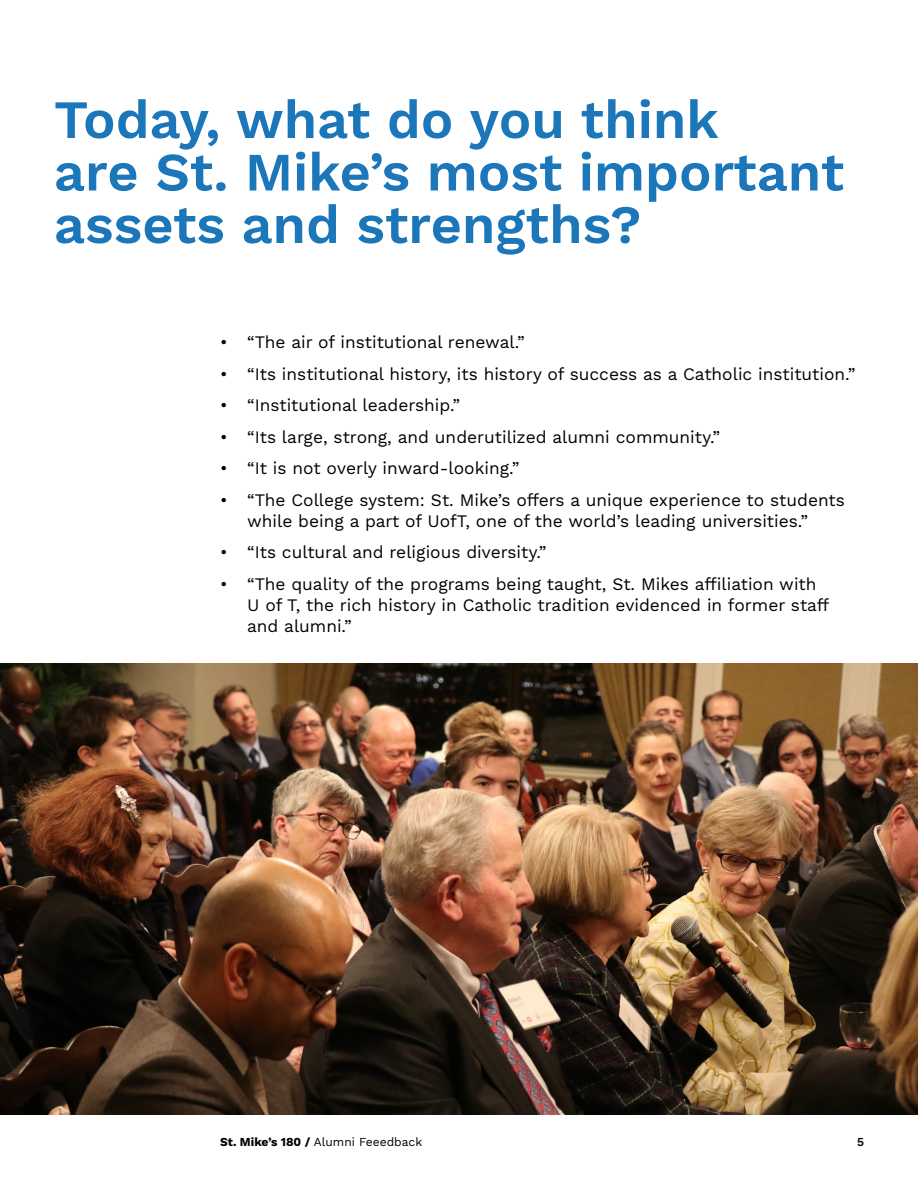
<style>
.page{position:relative;width:918px;height:1188px;background:#fff}
.page>*{position:absolute;margin:0;border:0;box-sizing:border-box;transform-origin:0 0}
.t1{font:600 54px/52.5px "Work Sans";color:#1c77ba}
.t2{font:17.25px/21px "Work Sans";color:#000;text-align:center}
.t3{font:12px "Work Sans";color:#000}
.t4{font:600 12px "Work Sans";color:#000}
.s1{font-weight:700}
</style>
<div class="page">
<img style="left:0;top:663px;width:918px;height:451px">
<p class="t1" style="left:54px;top:96px;width:792px">Today, what do you think<br>are St. Mike’s most important assets and strengths?</p>
<p class="t2" style="left:220px;top:332px;width:306px">• “The air of institutional renewal.”</p>
<p class="t2" style="left:220px;top:364px;width:637px">• “Its institutional history, its history of success as a Catholic institution.”</p>
<p class="t2" style="left:220px;top:395px;width:242px">• “Institutional leadership.”</p>
<p class="t2" style="left:220px;top:427px;width:502px">• “Its large, strong, and underutilized alumni community.”</p>
<p class="t2" style="left:220px;top:458px;width:301px">• “It is not overly inward-looking.”</p>
<p class="t2" style="left:220px;top:490px;width:626px">• “The College system: St. Mike’s offers a unique experience to students while being a part of UofT, one of the world’s leading universities.”</p>
<p class="t2" style="left:220px;top:542px;width:328px">• “Its cultural and religious diversity.”</p>
<p class="t2" style="left:247px;top:574px;width:584px;text-align:left;text-indent:-27px">• “The quality of the programs being taught, St. Mikes affiliation with<br>U of T, the rich history in Catholic tradition evidenced in former staff and alumni.”</p>
<p class="t3" style="left:220px;top:1135px;width:204px"><span class="s1">St. Mike’s 180 /</span> Alumni Feeedback</p>
<p class="t4" style="left:857px;top:1135px;width:8px">5</p>
</div>
